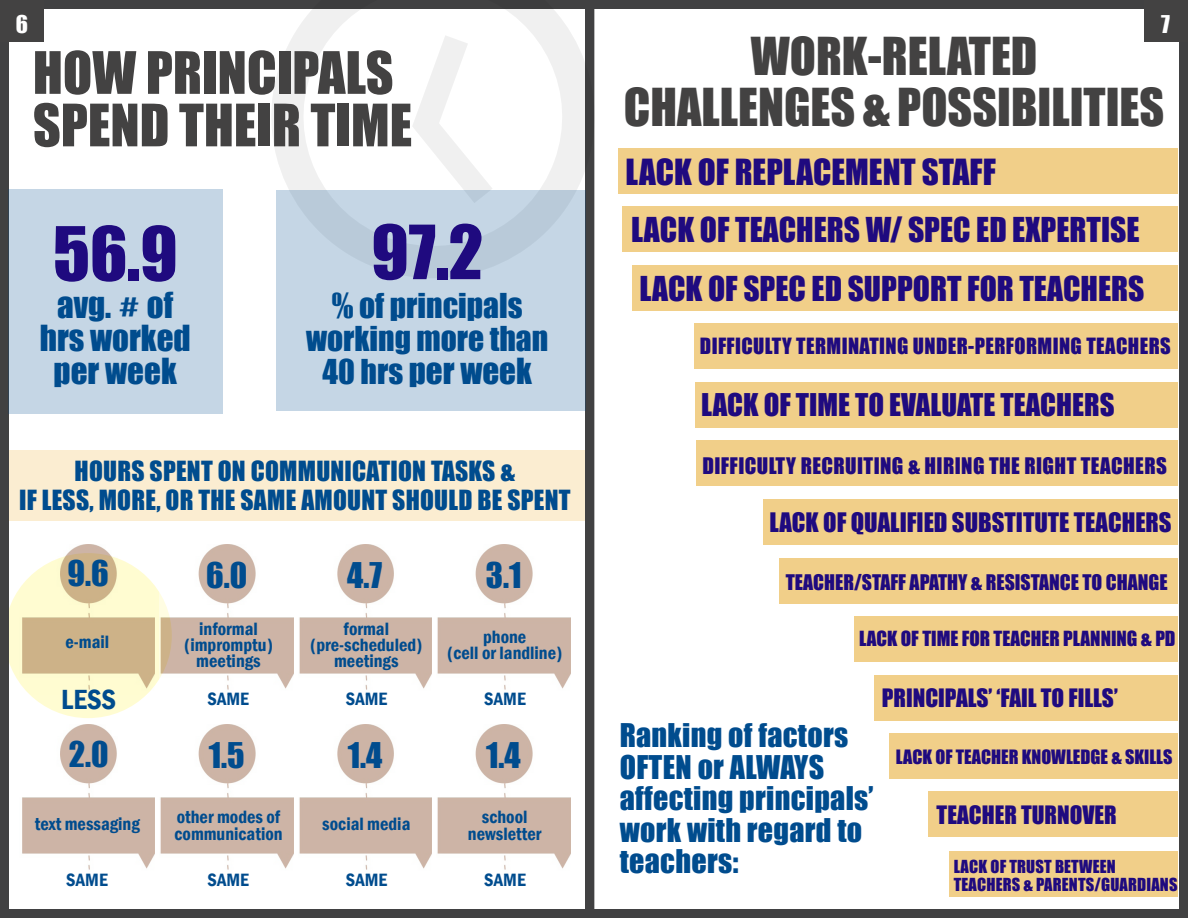
<style>
.page{position:relative;width:1188px;height:918px;background:#fff}
.page>*{position:absolute;margin:0;border:0;box-sizing:border-box;transform-origin:0 0}
.t1{font:69px "Impact";color:#1f0a7f}
.t2{font:54px "Impact";color:#434242}
.t3{font:48px "Impact";color:#434242}
.t4{font:33.15px "Impact";color:#1f0a7f}
.t5{font:33px/33px "Impact";color:#004c8e;text-align:center}
.t6{font:32.55px "Impact";color:#004c8e}
.t7{font:31.5px "Impact";color:#1f0a7f}
.t8{font:31.5px/33px "Impact";color:#004c8e;text-align:center}
.t9{font:30px/31.5px "Impact";letter-spacing:.01em;color:#004c8e}
.t10{font:28.8px "Impact";color:#1f0a7f}
.t11{font:600 condensed 28.5px "Franklin Gothic";color:#004c8e}
.t12{font:25.5px "Impact";letter-spacing:.01em;color:#004c8e}
.t13{font:24.6px "Impact";color:#1f0a7f}
.t14{font:23.25px "Impact";color:#1f0a7f}
.t15{font:22.5px "Impact";color:#fff}
.t16{font:21px "Impact";letter-spacing:.02em;color:#1f0a7f}
.t17{font:20.55px "Impact";letter-spacing:.02em;color:#1f0a7f}
.t18{font:19.8px "Impact";color:#1f0a7f}
.t19{font:19.2px "Impact";color:#1f0a7f}
.t20{font:600 condensed 18.3px/17px "Franklin Gothic";color:#004c8e;text-align:center}
.t21{font:18.15px "Impact";color:#1f0a7f}
.t22{font:16.5px "Impact";letter-spacing:.01em;color:#1f0a7f}
.s1{font-family:"Britannic";font-weight:700}
.s2{font-size:31.5px}
</style>
<div class="page">
<div style="left:5px;top:553px;width:167px;height:165px;background:#fffcd2;border-radius:50%"></div>
<div style="left:585px;top:0;width:603px;height:918px;border:9px solid #414142"></div>
<div style="left:0;top:0;width:594px;height:918px;border:9px solid #414142"></div>
<div style="left:9px;top:450px;width:576px;height:70px;background:#fbedd1"></div>
<svg style="left:251px;top:0;width:364px;height:299px"></svg>
<svg style="left:412px;top:35px;width:81px;height:155px"></svg>
<div style="left:8px;top:189px;width:215px;height:225px;background:#c5d6e5"></div>
<div style="left:276px;top:190px;width:310px;height:221px;background:#c5d6e5"></div>
<img style="left:20px;top:544px;width:135px;height:150px">
<img style="left:160px;top:544px;width:133px;height:146px">
<img style="left:299px;top:544px;width:133px;height:146px">
<img style="left:437px;top:544px;width:133px;height:146px">
<img style="left:22px;top:725px;width:133px;height:150px">
<img style="left:160px;top:725px;width:133px;height:150px">
<img style="left:299px;top:725px;width:133px;height:150px">
<img style="left:437px;top:725px;width:133px;height:150px">
<div style="left:618px;top:148px;width:560px;height:46px;background:#f1cf89"></div>
<div style="left:623px;top:206px;width:555px;height:46px;background:#f1cf89"></div>
<div style="left:632px;top:265px;width:546px;height:46px;background:#f1cf89"></div>
<div style="left:694px;top:323px;width:484px;height:46px;background:#f1cf89"></div>
<div style="left:695px;top:382px;width:483px;height:46px;background:#f1cf89"></div>
<div style="left:696px;top:441px;width:482px;height:45px;background:#f1cf89"></div>
<div style="left:764px;top:499px;width:414px;height:46px;background:#f1cf89"></div>
<div style="left:780px;top:558px;width:398px;height:46px;background:#f1cf89"></div>
<div style="left:855px;top:616px;width:323px;height:46px;background:#f1cf89"></div>
<div style="left:874px;top:675px;width:304px;height:46px;background:#f1cf89"></div>
<div style="left:889px;top:733px;width:289px;height:46px;background:#f1cf89"></div>
<div style="left:928px;top:791px;width:250px;height:46px;background:#f1cf89"></div>
<div style="left:949px;top:851px;width:229px;height:45px;background:#f1cf89"></div>
<div style="left:1145px;top:0;width:43px;height:41px;background:#434242"></div>
<div style="left:0;top:0;width:43px;height:41px;background:#434242"></div>
<p class="t15" style="left:16px;top:7px;width:14px">6</p>
<p class="t15" style="left:1161px;top:7px;width:10px">7</p>
<p class="t2" style="left:33px;top:31px;width:362px">HOW PRINCIPALS</p>
<p class="t2" style="left:33px;top:83px;width:381px">SPEND THEIR TIME</p>
<p class="t1" style="left:53px;top:200px;width:126px">56.9</p>
<p class="t5" style="left:57px;top:288px;width:118px">avg. <span class="s1">#</span> of</p>
<p class="t5" style="left:40px;top:321px;width:153px">hrs worked per week</p>
<p class="t1" style="left:371px;top:199px;width:113px">97.2</p>
<p class="t8" style="left:306px;top:289px;width:244px">% of principals working more than</p>
<p class="t5" style="left:322px;top:354px;width:211px"><span class="s2">40 hrs</span> per week</p>
<p class="t12" style="left:75px;top:451px;width:442px">HOURS SPENT ON COMMUNICATION TASKS &amp;</p>
<p class="t12" style="left:19px;top:480px;width:553px">IF LESS, MORE, OR THE SAME AMOUNT SHOULD BE SPENT</p>
<p class="t6" style="left:68px;top:548px;width:43px">9.6</p>
<p class="t6" style="left:206px;top:550px;width:43px">6.0</p>
<p class="t6" style="left:347px;top:550px;width:37px">4.7</p>
<p class="t20" style="left:65px;top:634px;width:45px">e-mail</p>
<p class="t20" style="left:184px;top:621px;width:90px;line-height:16px">informal (impromptu)</p>
<p class="t20" style="left:196px;top:653px;width:66px">meetings</p>
<p class="t20" style="left:344px;top:620px;width:47px">formal</p>
<p class="t20" style="left:310px;top:636px;width:114px">(pre-scheduled)</p>
<p class="t20" style="left:334px;top:652px;width:66px">meetings</p>
<p class="t11" style="left:61px;top:681px;width:56px">LESS</p>
<p class="t20" style="left:207px;top:690px;width:43px">SAME</p>
<p class="t20" style="left:346px;top:690px;width:43px">SAME</p>
<p class="t6" style="left:69px;top:729px;width:41px">2.0</p>
<p class="t6" style="left:209px;top:730px;width:37px">1.5</p>
<p class="t6" style="left:348px;top:730px;width:36px">1.4</p>
<p class="t20" style="left:35px;top:815px;width:107px">text messaging</p>
<p class="t20" style="left:174px;top:808px;width:110px;text-align:left">other modes of communication</p>
<p class="t20" style="left:322px;top:815px;width:90px">social media</p>
<p class="t20" style="left:66px;top:871px;width:43px">SAME</p>
<p class="t20" style="left:207px;top:871px;width:43px">SAME</p>
<p class="t20" style="left:346px;top:871px;width:43px">SAME</p>
<p class="t6" style="left:486px;top:550px;width:37px">3.1</p>
<p class="t20" style="left:483px;top:628px;width:45px">phone</p>
<p class="t20" style="left:447px;top:645px;width:117px">(cell or landline)</p>
<p class="t20" style="left:484px;top:690px;width:43px">SAME</p>
<p class="t6" style="left:486px;top:730px;width:36px">1.4</p>
<p class="t20" style="left:468px;top:808px;width:75px">school newsletter</p>
<p class="t20" style="left:484px;top:871px;width:43px">SAME</p>
<p class="t3" style="left:751px;top:19px;width:288px">WORK-RELATED</p>
<p class="t3" style="left:624px;top:70px;width:542px">CHALLENGES &amp; POSSIBILITIES</p>
<p class="t4" style="left:626px;top:147px;width:372px">LACK OF REPLACEMENT STAFF</p>
<p class="t7" style="left:631px;top:205px;width:510px">LACK OF TEACHERS W/ SPEC ED EXPERTISE</p>
<p class="t7" style="left:639px;top:264px;width:507px">LACK OF SPEC ED SUPPORT FOR TEACHERS</p>
<p class="t17" style="left:700px;top:330px;width:472px">DIFFICULTY TERMINATING UNDER-PERFORMING TEACHERS</p>
<p class="t10" style="left:701px;top:383px;width:415px">LACK OF TIME TO EVALUATE TEACHERS</p>
<p class="t16" style="left:702px;top:449px;width:466px">DIFFICULTY RECRUITING &amp; HIRING THE RIGHT TEACHERS</p>
<p class="t13" style="left:769px;top:503px;width:404px">LACK OF QUALIFIED SUBSTITUTE TEACHERS</p>
<p class="t18" style="left:786px;top:567px;width:383px">TEACHER/STAFF APATHY &amp; RESISTANCE TO CHANGE</p>
<p class="t19" style="left:859px;top:624px;width:318px">LACK OF TIME FOR TEACHER PLANNING &amp; PD</p>
<p class="t9" style="left:620px;top:719px;width:255px">Ranking of factors<br>OFTEN or ALWAYS affecting principals’ work with regard to teachers:</p>
<p class="t14" style="left:882px;top:680px;width:238px">PRINCIPALS’ ‘FAIL TO FILLS’</p>
<p class="t21" style="left:896px;top:743px;width:278px">LACK OF TEACHER KNOWLEDGE &amp; SKILLS</p>
<p class="t14" style="left:937px;top:797px;width:182px">TEACHER TURNOVER</p>
<p class="t22" style="left:954px;top:854px;width:164px">LACK OF TRUST BETWEEN</p>
<p class="t22" style="left:954px;top:871px;width:225px">TEACHERS &amp; PARENTS/GUARDIANS</p>
</div>
